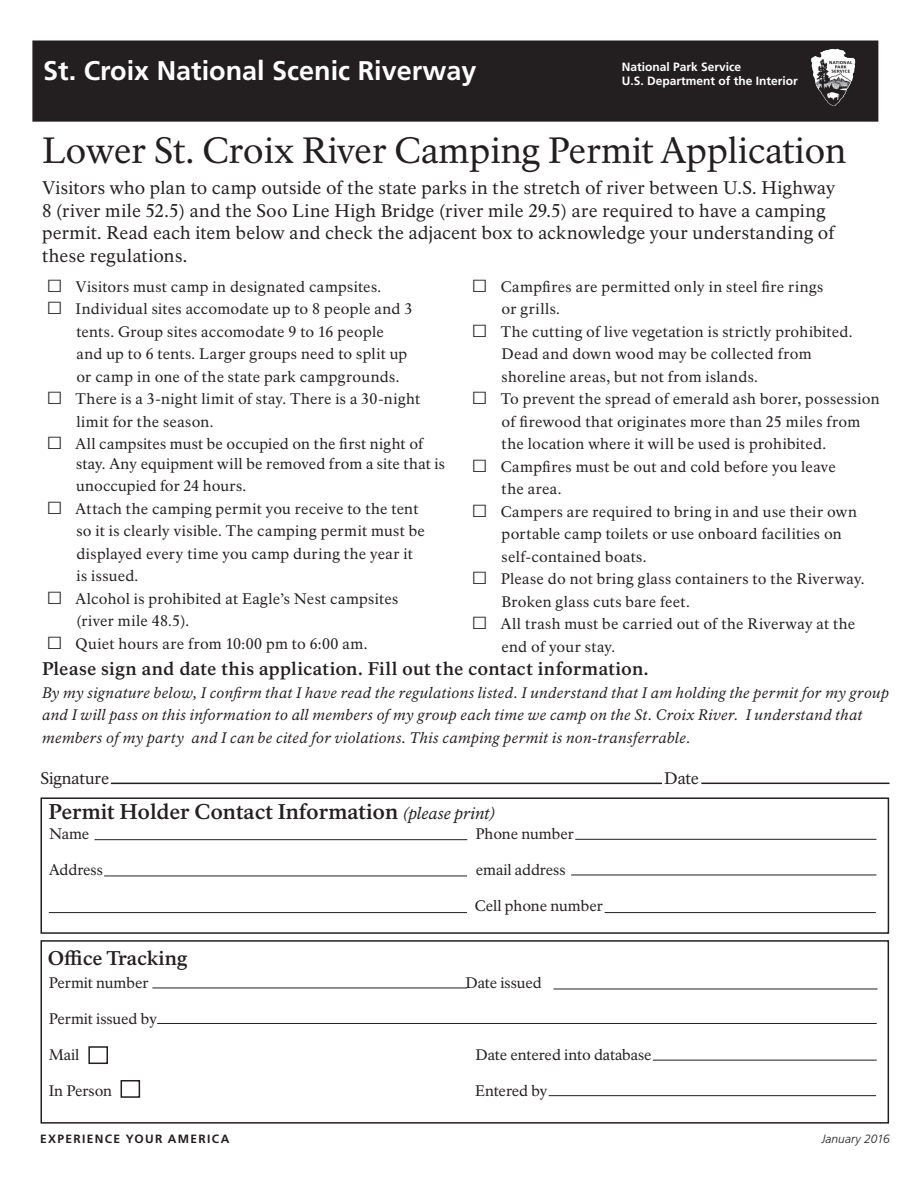
<style>
.page{position:relative;width:918px;height:1188px;background:#fff}
.page>*{position:absolute;margin:0;border:0;box-sizing:border-box;transform-origin:0 0}
.t1{font:36px "NPS Rawlinson OT";color:#231f20}
.t2{font:700 27px "Frutiger LT Std";color:#fff}
.t3{font:700 21px "NPS Rawlinson OT";letter-spacing:-.005em;color:#231f20}
.t4{font:700 19.5px "NPS Rawlinson OT";letter-spacing:-.005em;color:#231f20}
.t5{font:18px/22.5px "NPS Rawlinson OT";letter-spacing:.01em;color:#231f20}
.t6{font:700 18px "NPS Rawlinson OT";letter-spacing:.01em;color:#231f20}
.t7{font:16.5px "NPS Rawlinson OT";letter-spacing:-.005em;color:#231f20}
.t8{font:15px/22.5px "NPS Rawlinson OT";letter-spacing:.015em;color:#231f20}
.t9{font:italic 15px/22.5px "NPS Rawlinson OT";letter-spacing:.025em;color:#231f20}
.t10{font:15px "NPS Rawlinson OT";letter-spacing:-.005em;color:#231f20}
.t11{font:15px "NPS Rawlinson OT";letter-spacing:-.01em;color:#231f20}
.t12{font:700 12px/14.4px "Frutiger LT Std";color:#fff}
.t13{font:700 12px "Frutiger LT Std";letter-spacing:.11em;color:#231f20}
.t14{font:italic 300 12px "Frutiger LT Std";letter-spacing:.005em;color:#231f20}
.s1{font-family:"Times New Roman";font-size:27px}
.s2{font-family:"Times New Roman"}
.s3{font-weight:400;font-style:italic;font-size:16.5px}
</style>
<div class="page">
<div style="left:40px;top:940px;width:849px;height:184px;border:2px solid #231f20"></div>
<hr style="left:111px;top:783px;width:551px;height:1px;background:#231f20">
<hr style="left:701px;top:783px;width:189px;height:1px;background:#231f20">
<div style="left:40px;top:797px;width:849px;height:137px;border:2px solid #231f20"></div>
<hr style="left:94px;top:839px;width:373px;height:1px;background:#231f20">
<hr style="left:575px;top:839px;width:301px;height:1px;background:#231f20">
<hr style="left:104px;top:876px;width:363px;height:1px;background:#231f20">
<hr style="left:571px;top:875px;width:305px;height:1px;background:#231f20">
<hr style="left:49px;top:912px;width:418px;height:1px;background:#231f20">
<hr style="left:605px;top:912px;width:271px;height:1px;background:#231f20">
<hr style="left:152px;top:988px;width:315px;height:1px;background:#231f20">
<hr style="left:554px;top:989px;width:324px;height:1px;background:#231f20">
<hr style="left:157px;top:1023px;width:720px;height:1px;background:#231f20">
<hr style="left:653px;top:1060px;width:224px;height:1px;background:#231f20">
<hr style="left:549px;top:1095px;width:327px;height:1px;background:#231f20">
<div style="left:88px;top:1046px;width:20px;height:18px;border:2px solid #231f20"></div>
<div style="left:121px;top:1080px;width:19px;height:18px;border:2px solid #231f20"></div>
<div style="left:33px;top:41px;width:845px;height:80px;background:#231f20"></div>
<div style="left:32px;top:40px;width:846px;height:82px;border:2px solid #231f20"></div>
<img style="left:811px;top:49px;width:31px;height:57px">
<h2 class="t2" style="left:43px;top:54px;width:435px">St. Croix National Scenic Riverway</h2>
<p class="t12" style="left:622px;top:60px;width:178px">National Park Service<br>U.S. Department of the Interior</p>
<h1 class="t1" style="left:42px;top:129px;width:806px">Lower St. Croix River Camping Permit Application</h1>
<p class="t5" style="left:42px;top:177px;width:795px">Visitors who plan to camp outside of the state parks in the stretch of river between U.S. Highway 8 (river mile 52.5) and the Soo Line High Bridge (river mile 29.5) are required to have a camping permit. Read each item below and check the adjacent box to acknowledge your understanding of these regulations.</p>
<p class="t8" style="left:502px;top:275px;width:323px;text-indent:-30px"><span class="s1">□</span> Campfires are permitted only in steel fire rings or grills.</p>
<p class="t8" style="left:502px;top:320px;width:352px;text-indent:-30px"><span class="s1">□</span> The cutting of live vegetation is strictly prohibited.<br>Dead and down wood may be collected from shoreline areas, but not from islands.</p>
<p class="t8" style="left:472px;top:388px;width:409px"><span class="s1">□</span> To prevent the spread of emerald ash borer, possession</p>
<p class="t8" style="left:472px;top:410px;width:390px"><span class="s2">□</span> of firewood that originates more than 25 miles from</p>
<p class="t8" style="left:472px;top:433px;width:356px"><span class="s2">□</span> the location where it will be used is prohibited.</p>
<p class="t8" style="left:502px;top:455px;width:336px;text-indent:-30px"><span class="s1">□</span> Campfires must be out and cold before you leave the area.</p>
<p class="t8" style="left:502px;top:500px;width:357px;text-indent:-30px"><span class="s1">□</span> Campers are required to bring in and use their own portable camp toilets or use onboard facilities on self-contained boats.</p>
<p class="t8" style="left:502px;top:568px;width:365px;text-indent:-30px"><span class="s1">□</span> Please do not bring glass containers to the Riverway.<br>Broken glass cuts bare feet.</p>
<p class="t8" style="left:502px;top:613px;width:355px;text-indent:-30px"><span class="s1">□</span> All trash must be carried out of the Riverway at the end of your stay.</p>
<p class="t6" style="left:42px;top:658px;width:608px">Please sign and date this application. Fill out the contact information.</p>
<p class="t9" style="left:42px;top:681px;width:849px">By my signature below, I confirm that I have read the regulations listed. I understand that I am holding the permit for my group and I will pass on this information to all members of my group each time we camp on the St. Croix River. I understand that members of my party and I can be cited for violations. This camping permit is non-transferrable.</p>
<p class="t7" style="left:40px;top:768px;width:70px">Signature</p>
<p class="t7" style="left:664px;top:768px;width:36px">Date</p>
<p class="t8" style="left:46px;top:275px;width:337px"><span class="s1">□</span> Visitors must camp in designated campsites.</p>
<p class="t8" style="left:76px;top:298px;width:337px;text-indent:-30px"><span class="s1">□</span> Individual sites accomodate up to 8 people and 3 tents. Group sites accomodate 9 to 16 people and up to 6 tents. Larger groups need to split up or camp in one of the state park campgrounds.</p>
<p class="t8" style="left:76px;top:388px;width:345px;text-indent:-30px"><span class="s1">□</span> There is a 3-night limit of stay. There is a 30-night limit for the season.</p>
<p class="t8" style="left:76px;top:434px;width:370px;line-height:19.5px;text-indent:-30px"><span class="s1">□</span> All campsites must be occupied on the first night of stay. Any equipment will be removed from a site that is</p>
<p class="t8" style="left:76px;top:475px;width:172px">unoccupied for 24 hours.</p>
<p class="t8" style="left:76px;top:497px;width:350px;text-indent:-30px"><span class="s1">□</span> Attach the camping permit you receive to the tent so it is clearly visible. The camping permit must be displayed every time you camp during the year it is issued.</p>
<p class="t8" style="left:76px;top:587px;width:323px;text-indent:-30px"><span class="s1">□</span> Alcohol is prohibited at Eagle’s Nest campsites (river mile 48.5).</p>
<p class="t8" style="left:46px;top:632px;width:323px"><span class="s1">□</span> Quiet hours are from 10:00 pm to 6:00 am.</p>
<h3 class="t3" style="left:48px;top:799px;width:448px">Permit Holder Contact Information <span class="s3">(please print)</span></h3>
<p class="t8" style="left:49px;top:823px;width:42px">Name</p>
<p class="t8" style="left:475px;top:823px;width:100px">Phone number</p>
<p class="t10" style="left:49px;top:861px;width:55px">Address</p>
<p class="t8" style="left:476px;top:859px;width:91px">email address</p>
<p class="t8" style="left:475px;top:895px;width:130px">Cell phone number</p>
<h3 class="t4" style="left:48px;top:946px;width:141px">Office Tracking</h3>
<p class="t8" style="left:49px;top:972px;width:101px">Permit number</p>
<p class="t8" style="left:465px;top:972px;width:78px">Date issued</p>
<p class="t8" style="left:49px;top:1008px;width:110px">Permit issued by</p>
<p class="t8" style="left:49px;top:1044px;width:32px">Mail</p>
<p class="t10" style="left:475px;top:1046px;width:178px">Date entered into database</p>
<p class="t10" style="left:49px;top:1082px;width:65px">In Person</p>
<p class="t11" style="left:475px;top:1082px;width:74px">Entered by</p>
<p class="t13" style="left:40px;top:1132px;width:191px">EXPERIENCE YOUR AMERICA</p>
<p class="t14" style="left:822px;top:1132px;width:70px">January 2016</p>
</div>
